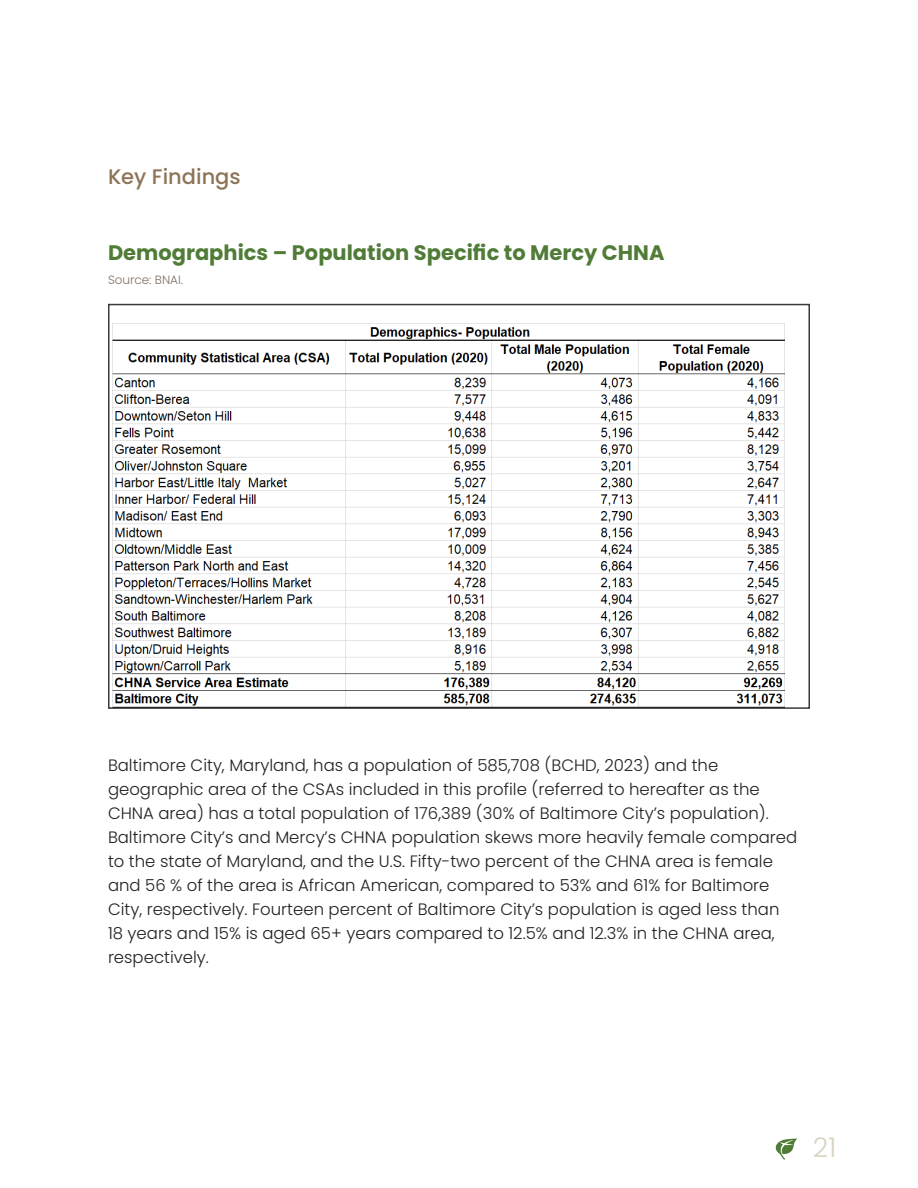
<style>
.page{position:relative;width:918px;height:1188px;background:#fff}
.page>*{position:absolute;margin:0;border:0;box-sizing:border-box;transform-origin:0 0}
.t1{font:300 27px "Poppins";color:#d8d2c0}
.t2{font:700 21px "Poppins";color:#517c38}
.t3{font:500 21px "Poppins";color:#8d7457}
.t4{font:300 16.5px/24px "Poppins";color:#231f20}
.t5{font:300 12px "Poppins";color:#7f6e5e}
</style>
<div class="page">
<svg style="left:775px;top:1138px;width:22px;height:22px"></svg>
<img style="left:112px;top:324px;width:673px;height:382px">
<div style="left:108px;top:304px;width:702px;height:405px;border:2px solid #3a3a3a"></div>
<p class="t3" style="left:108px;top:165px;width:134px">Key Findings</p>
<p class="t2" style="left:108px;top:240px;width:558px">Demographics – Population Specific to Mercy CHNA</p>
<p class="t5" style="left:108px;top:272px;width:76px">Source: BNAI.</p>
<p class="t4" style="left:108px;top:753px;width:691px">Baltimore City, Maryland, has a population of 585,708 (BCHD, 2023) and the geographic area of the CSAs included in this profile (referred to hereafter as the CHNA area) has a total population of 176,389 (30% of Baltimore City’s population).<br>Baltimore City’s and Mercy’s CHNA population skews more heavily female compared to the state of Maryland, and the U.S. Fifty-two percent of the CHNA area is female and 56 % of the area is African American, compared to 53% and 61% for Baltimore City, respectively. Fourteen percent of Baltimore City’s population is aged less than 18 years and 15% is aged 65+ years compared to 12.5% and 12.3% in the CHNA area, respectively.</p>
<h1 class="t1" style="left:813px;top:1132px;width:25px">21</h1>
</div>
